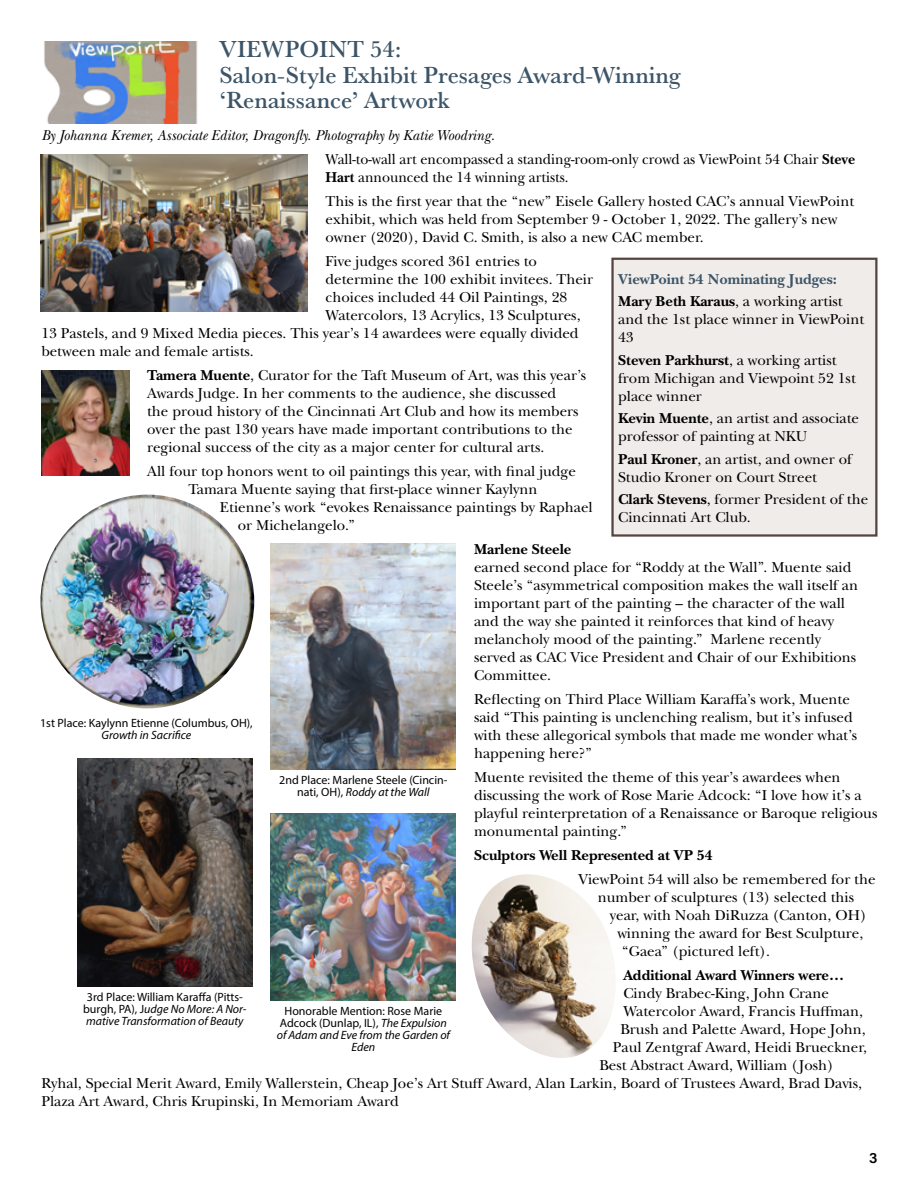
<style>
.page{position:relative;width:918px;height:1188px;background:#fff}
.page>*{position:absolute;margin:0;border:0;box-sizing:border-box;transform-origin:0 0}
.t1{font:500 24px/25.5px "Baskerville URW";color:#3d5568}
.t2{font:15px/18px "New Baskerville ITC Pro";color:#000}
.t3{font:italic 15px/24px "New Baskerville ITC Pro";color:#000;scale:.95 1}
.t4{font:15px/24px "New Baskerville ITC Pro";color:#000;scale:.95 1}
.t5{font:700 15px "New Baskerville ITC Pro";color:#000}
.t6{font:700 15px/22.5px "New Baskerville ITC Pro";color:#3d5568}
.t7{font:600 15px "Acumin Pro";color:#000}
.t8{font:12px/12px "Myriad Pro";color:#000;text-align:center}
.t9{font:italic 12px/12px "Myriad Pro";color:#000;text-align:center}
.s1{font-style:normal}
.s2{font-weight:700;font-style:normal}
.s3{font-weight:700}
.s4{color:#000}
.s5{font-weight:400;color:#000}
.s6{font-style:italic}
</style>
<div class="page">
<img style="left:44px;top:41px;width:154px;height:83px">
<img style="left:40px;top:154px;width:268px;height:157px">
<img style="left:41px;top:370px;width:88px;height:105px">
<div style="left:613px;top:259px;width:263px;height:277px;background:#f0ece9"></div>
<div style="left:611px;top:258px;width:267px;height:279px;border:2px solid #564440"></div>
<img style="left:40px;top:495px;width:214px;height:213px;border-radius:107px">
<img style="left:271px;top:543px;width:185px;height:227px">
<img style="left:78px;top:759px;width:174px;height:227px">
<img style="left:271px;top:813px;width:185px;height:187px">
<img style="left:471px;top:874px;width:144px;height:184px">
<h1 class="t1" style="left:219px;top:36px;width:463px">VIEWPOINT 54:<br>Salon-Style Exhibit Presages Award-Winning ‘Renaissance’ Artwork</h1>
<p class="t3" style="left:325px;top:123px;width:559px;text-indent:-284px">By Johanna Kremer, Associate Editor, Dragonfly. Photography by Katie Woodring.<br><span class="s1">Wall-to-wall art encompassed a standing-room-only crowd as ViewPoint 54 Chair</span> <span class="s2">Steve</span></p>
<p class="t4" style="left:325px;top:165px;width:558px"><span class="s3">Hart</span> announced the 14 winning artists.<br>This is the first year that the “new” Eisele Gallery hosted CAC’s annual ViewPoint</p>
<p class="t2" style="left:326px;top:210px;width:513px">exhibit, which was held from September 9 - October 1, 2022. The gallery’s new owner (2020), David C. Smith, is also a new CAC member.</p>
<p class="t2" style="left:326px;top:252px;width:213px">Five judges scored 361 entries to</p>
<p class="t2" style="left:326px;top:270px;width:269px">determine the 100 exhibit invitees. Their</p>
<p class="t2" style="left:326px;top:288px;width:243px">choices included 44 Oil Paintings, 28</p>
<p class="t2" style="left:326px;top:306px;width:257px">Watercolors, 13 Acrylics, 13 Sculptures,</p>
<p class="t2" style="left:41px;top:324px;width:539px">13 Pastels, and 9 Mixed Media pieces. This year’s 14 awardees were equally divided</p>
<p class="t2" style="left:41px;top:342px;width:214px">between male and female artists.</p>
<p class="t2" style="left:147px;top:366px;width:441px"><span class="s3">Tamera Muente</span>, Curator for the Taft Museum of Art, was this year’s Awards Judge. In her comments to the audience, she discussed<br>the proud history of the Cincinnati Art Club and how its members over the past 130 years have made important contributions to the regional success of the city as a major center for cultural arts.</p>
<p class="t2" style="left:147px;top:462px;width:430px;text-align:center">All four top honors went to oil paintings this year, with final judge<br>Tamara Muente saying that first-place winner Kaylynn</p>
<p class="t2" style="left:238px;top:498px;width:356px;text-indent:-18px">Etienne’s work “evokes Renaissance paintings by Raphael or Michelangelo.”</p>
<p class="t5" style="left:474px;top:540px;width:99px">Marlene Steele</p>
<p class="t2" style="left:474px;top:558px;width:386px">earned second place for “Roddy at the Wall”. Muente said Steele’s “asymmetrical composition makes the wall itself an important part of the painting – the character of the wall and the way she painted it reinforces that kind of heavy melancholy mood of the painting.” Marlene recently served as CAC Vice President and Chair of our Exhibitions Committee.</p>
<p class="t2" style="left:474px;top:690px;width:385px">Reflecting on Third Place William Karaffa’s work, Muente said “This painting is unclenching realism, but it’s infused with these allegorical symbols that made me wonder what’s happening here?”</p>
<p class="t2" style="left:474px;top:768px;width:405px">Muente revisited the theme of this year’s awardees when discussing the work of Rose Marie Adcock: “I love how it’s a playful reinterpretation of a Renaissance or Baroque religious monumental painting.”</p>
<p class="t5" style="left:474px;top:846px;width:240px">Sculptors Well Represented at VP 54</p>
<p class="t2" style="left:578px;top:870px;width:299px;text-align:center">ViewPoint 54 will also be remembered for the number of sculptures (13) selected this</p>
<p class="t2" style="left:610px;top:906px;width:258px">year, with Noah DiRuzza (Canton, OH)</p>
<p class="t2" style="left:617px;top:924px;width:247px">winning the award for Best Sculpture,</p>
<p class="t2" style="left:622px;top:942px;width:150px">“Gaea” (pictured left).</p>
<p class="t5" style="left:623px;top:966px;width:222px">Additional Award Winners were…</p>
<p class="t2" style="left:623px;top:984px;width:207px">Cindy Brabec-King, John Crane</p>
<p class="t2" style="left:623px;top:1002px;width:241px">Watercolor Award, Francis Huffman,</p>
<p class="t2" style="left:620px;top:1020px;width:247px">Brush and Palette Award, Hope John,</p>
<p class="t2" style="left:613px;top:1038px;width:256px">Paul Zentgraf Award, Heidi Brueckner,</p>
<p class="t2" style="left:599px;top:1056px;width:236px">Best Abstract Award, William (Josh)</p>
<p class="t2" style="left:41px;top:1074px;width:822px">Ryhal, Special Merit Award, Emily Wallerstein, Cheap Joe’s Art Stuff Award, Alan Larkin, Board of Trustees Award, Brad Davis,</p>
<p class="t2" style="left:41px;top:1092px;width:359px">Plaza Art Award, Chris Krupinski, In Memoriam Award</p>
<p class="t6" style="left:618px;top:268px;width:226px">ViewPoint 54 Nominating Judges:<br><span class="s4">Mary Beth Karaus</span><span class="s5">, a working artist</span></p>
<p class="t2" style="left:618px;top:311px;width:248px">and the 1st place winner in ViewPoint<br>43</p>
<p class="t2" style="left:618px;top:351px;width:239px"><span class="s3">Steven Parkhurst</span>, a working artist from Michigan and Viewpoint 52 1st place winner</p>
<p class="t2" style="left:618px;top:410px;width:242px"><span class="s3">Kevin Muente</span>, an artist and associate professor of painting at NKU</p>
<p class="t2" style="left:618px;top:450px;width:235px"><span class="s3">Paul Kroner</span>, an artist, and owner of<br>Studio Kroner on Court Street</p>
<p class="t2" style="left:618px;top:491px;width:252px"><span class="s3">Clark Stevens</span>, former President of the<br>Cincinnati Art Club.</p>
<p class="t8" style="left:40px;top:716px;width:214px">1st Place: Kaylynn Etienne (Columbus, OH),</p>
<p class="t9" style="left:102px;top:728px;width:91px">Growth in Sacrifice</p>
<p class="t8" style="left:279px;top:774px;width:170px">2nd Place: Marlene Steele (Cincin&shy;nati, OH), <span class="s6">Roddy at the Wall</span></p>
<p class="t9" style="left:83px;top:991px;width:165px"><span class="s1">3rd Place: William Karaffa (Pitts&shy;burgh, PA), J</span>udge No More: A Nor&shy;mative Transformation of Beauty</p>
<p class="t8" style="left:277px;top:1005px;width:175px">Honorable Mention: Rose Marie<br>Adcock (Dunlap, IL), <span class="s6">The Expulsion of Adam and Eve from the Garden of<br>Eden</span></p>
<p class="t7" style="left:869px;top:1147px;width:10px">3</p>
</div>
